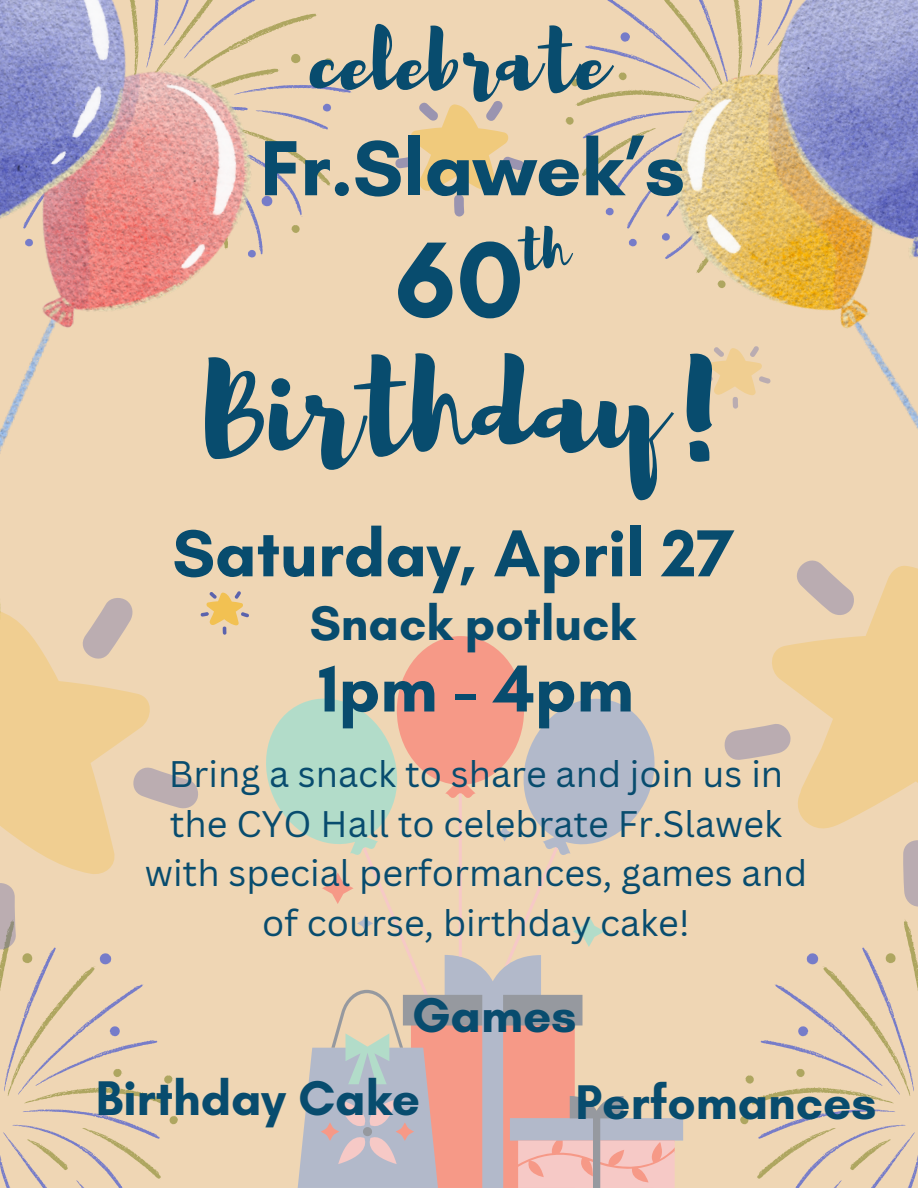
<style>
.page{position:relative;width:918px;height:1188px;background:#efd6b4}
.page>*{position:absolute;margin:0;border:0;box-sizing:border-box;transform-origin:0 0}
.t1{font:124.2px "Brusher";color:#084c6e}
.t2{font:700 109.5px "Glacial Indifference";color:#084c6e}
.t3{font:82.2px "Brusher";color:#084c6e}
.t4{font:700 79.65px "Glacial Indifference";color:#084c6e}
.t5{font:700 67.65px "Glacial Indifference";color:#084c6e}
.t6{font:53.7px "Brusher";color:#084c6e}
.t7{font:700 49.65px "Glacial Indifference";color:#084c6e}
.t8{font:36px/49.5px "Canva Sans";color:#084c6e;text-align:center}
</style>
<div class="page">
<svg style="left:758px;top:920px;width:160px;height:268px"></svg>
<svg style="left:582px;top:0;width:46px;height:229px"></svg>
<svg style="left:284px;top:13px;width:68px;height:220px"></svg>
<img style="left:628px;top:0;width:290px;height:429px">
<img style="left:0;top:0;width:284px;height:454px">
<svg style="left:395px;top:101px;width:129px;height:116px"></svg>
<svg style="left:701px;top:346px;width:70px;height:63px"></svg>
<svg style="left:724px;top:560px;width:194px;height:347px"></svg>
<svg style="left:0;top:591px;width:249px;height:597px"></svg>
<svg style="left:399px;top:636px;width:123px;height:53px;fill:#f69987"></svg>
<svg style="left:298px;top:699px;width:385px;height:489px"></svg>
<svg style="left:605px;top:794px;width:70px;height:394px"></svg>
<svg style="left:331px;top:990px;width:293px;height:198px;background:#d4b3b2"></svg>
<svg style="left:266px;top:689px;width:339px;height:395px"></svg>
<p class="t3" style="left:310px;top:8px;width:300px">celebrate</p>
<p class="t4" style="left:260px;top:120px;width:426px">Fr.Slawek’s</p>
<p class="t6" style="left:518px;top:215px;width:52px">th</p>
<p class="t2" style="left:394px;top:213px;width:131px">60</p>
<p class="t1" style="left:205px;top:328px;width:534px">Birthday!</p>
<h3 class="t5" style="left:172px;top:512px;width:563px">Saturday, April 27</h3>
<h2 class="t7" style="left:310px;top:592px;width:328px">Snack potluck</h2>
<p class="t5" style="left:319px;top:647px;width:317px">1pm - 4pm</p>
<h4 class="t8" style="left:145px;top:749px;width:664px">Bring a snack to share and join us in the CYO Hall to celebrate Fr.Slawek with special performances, games and of course, birthday cake!</h4>
<h6 class="t7" style="left:412px;top:984px;width:166px">Games</h6>
<h1 class="t7" style="left:96px;top:1068px;width:326px">Birthday Cake</h1>
<p class="t7" style="left:576px;top:1072px;width:302px">Perfomances</p>
</div>
